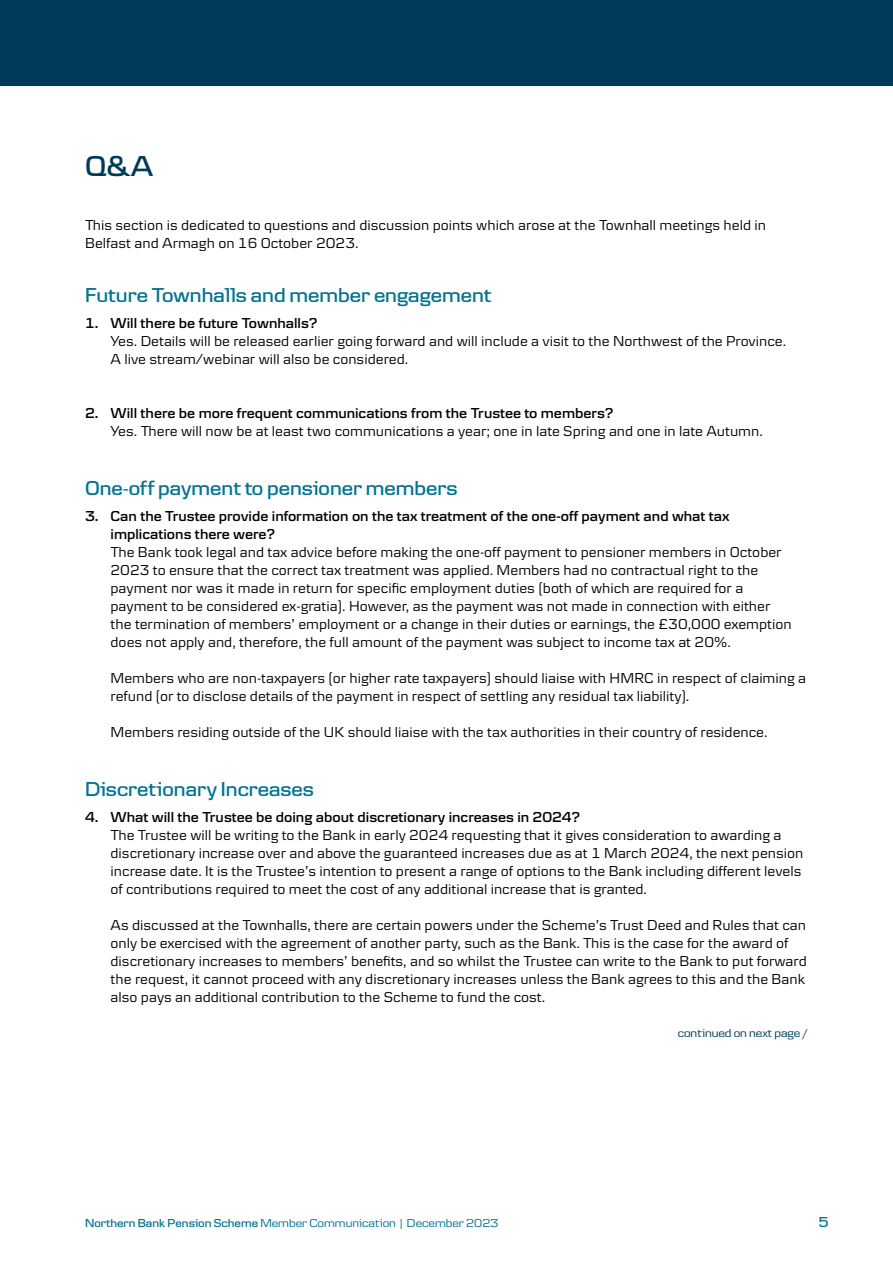
<style>
.page{position:relative;width:893px;height:1263px;background:#fff}
.page>*{position:absolute;margin:0;border:0;box-sizing:border-box;transform-origin:0 0}
.t1{font:600 30px "Danske Headline";color:#003b5b}
.t2{font:600 21px "Danske Headline";color:#057492}
.t3{font:15px/18px "Danske Textv 2";color:#000}
.t4{font:600 15px/18px "Danske Textv 2";color:#000}
.t5{font:600 15px "Danske Headline";color:#057492}
.t6{font:12px "Danske Headline";color:#057492}
.t7{font:12px "Danske Headline";color:#003b5b}
.s1{font-weight:600}
</style>
<div class="page">
<div style="left:0;top:0;width:893px;height:85px;background:#003b5b"></div>
<p class="t1" style="left:85px;top:149px;width:70px">Q&amp;A</p>
<p class="t3" style="left:85px;top:216px;width:683px">This section is dedicated to questions and discussion points which arose at the Townhall meetings held in<br>Belfast and Armagh on 16 October 2023.</p>
<p class="t2" style="left:85px;top:283px;width:408px">Future Townhalls and member engagement</p>
<p class="t4" style="left:85px;top:314px;width:234px">1. Will there be future Townhalls?</p>
<p class="t3" style="left:111px;top:332px;width:677px">Yes. Details will be released earlier going forward and will include a visit to the Northwest of the Province.<br>A live stream/webinar will also be considered.</p>
<p class="t4" style="left:85px;top:404px;width:530px">2. Will there be more frequent communications from the Trustee to members?</p>
<p class="t3" style="left:111px;top:422px;width:654px">Yes. There will now be at least two communications a year; one in late Spring and one in late Autumn.</p>
<p class="t2" style="left:85px;top:476px;width:374px">One-off payment to pensioner members</p>
<p class="t4" style="left:111px;top:507px;width:620px;text-indent:-26px">3. Can the Trustee provide information on the tax treatment of the one-off payment and what tax implications there were?</p>
<p class="t3" style="left:111px;top:543px;width:683px">The Bank took legal and tax advice before making the one-off payment to pensioner members in October 2023 to ensure that the correct tax treatment was applied. Members had no contractual right to the payment nor was it made in return for specific employment duties (both of which are required for a payment to be considered ex-gratia). However, as the payment was not made in connection with either the termination of members’ employment or a change in their duties or earnings, the £30,000 exemption does not apply and, therefore, the full amount of the payment was subject to income tax at 20%.</p>
<p class="t3" style="left:111px;top:669px;width:697px">Members who are non-taxpayers (or higher rate taxpayers) should liaise with HMRC in respect of claiming a refund (or to disclose details of the payment in respect of settling any residual tax liability).</p>
<p class="t3" style="left:111px;top:723px;width:659px">Members residing outside of the UK should liaise with the tax authorities in their country of residence.</p>
<p class="t2" style="left:85px;top:777px;width:231px">Discretionary Increases</p>
<p class="t4" style="left:85px;top:808px;width:496px">4. What will the Trustee be doing about discretionary increases in 2024?</p>
<p class="t3" style="left:111px;top:826px;width:694px">The Trustee will be writing to the Bank in early 2024 requesting that it gives consideration to awarding a discretionary increase over and above the guaranteed increases due as at 1 March 2024, the next pension increase date. It is the Trustee’s intention to present a range of options to the Bank including different levels of contributions required to meet the cost of any additional increase that is granted.</p>
<p class="t3" style="left:111px;top:916px;width:698px">As discussed at the Townhalls, there are certain powers under the Scheme’s Trust Deed and Rules that can only be exercised with the agreement of another party, such as the Bank. This is the case for the award of discretionary increases to members’ benefits, and so whilst the Trustee can write to the Bank to put forward the request, it cannot proceed with any discretionary increases unless the Bank agrees to this and the Bank also pays an additional contribution to the Scheme to fund the cost.</p>
<p class="t7" style="left:678px;top:1025px;width:132px">continued on next page /</p>
<p class="t6" style="left:85px;top:1216px;width:415px"><span class="s1">Northern Bank Pension Scheme</span> Member Communication | December 2023</p>
<p class="t5" style="left:819px;top:1213px;width:12px">5</p>
</div>
